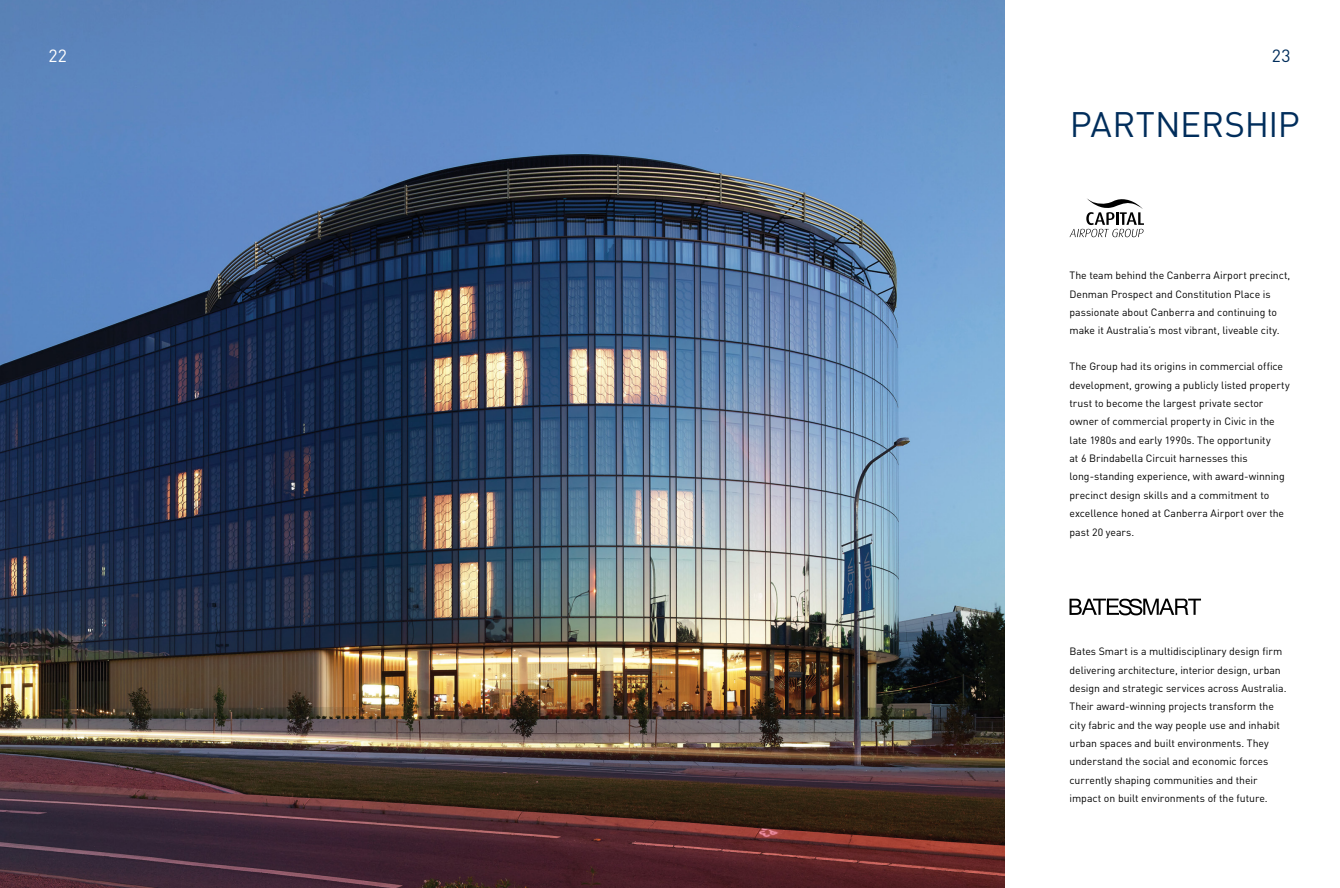
<style>
.page{position:relative;width:1340px;height:888px;background:#fff}
.page>*{position:absolute;margin:0;border:0;box-sizing:border-box;transform-origin:0 0}
.t1{font:35px "DINOT";letter-spacing:-.005em;color:#002d5b}
.t2{font:17.5px "DINOT";color:#fff}
.t3{font:17.5px "DINOT";color:#002d5b}
.t4{font:10.5px/18.4px "DINOT";letter-spacing:-.005em;color:#000}
</style>
<div class="page">
<svg style="left:1069px;top:198px;width:74px;height:39px"></svg>
<svg style="left:1069px;top:599px;width:131px;height:16px"></svg>
<img style="left:0;top:0;width:1005px;height:888px">
<h2 class="t2" style="left:48px;top:45px;width:20px">22</h2>
<h2 class="t3" style="left:1271px;top:45px;width:20px">23</h2>
<h1 class="t1" style="left:1069px;top:102px;width:232px">PARTNERSHIP</h1>
<p class="t4" style="left:1069px;top:266px;width:222px">The team behind the Canberra Airport precinct, Denman Prospect and Constitution Place is passionate about Canberra and continuing to make it Australia’s most vibrant, liveable city.</p>
<p class="t4" style="left:1069px;top:357px;width:222px">The Group had its origins in commercial office development, growing a publicly listed property trust to become the largest private sector owner of commercial property in Civic in the late 1980s and early 1990s. The opportunity<br>at 6 Brindabella Circuit harnesses this long-standing experience, with award-winning precinct design skills and a commitment to excellence honed at Canberra Airport over the past 20 years.</p>
<p class="t4" style="left:1069px;top:642px;width:218px">Bates Smart is a multidisciplinary design firm delivering architecture, interior design, urban design and strategic services across Australia.<br>Their award-winning projects transform the city fabric and the way people use and inhabit urban spaces and built environments. They understand the social and economic forces currently shaping communities and their impact on built environments of the future.</p>
</div>
